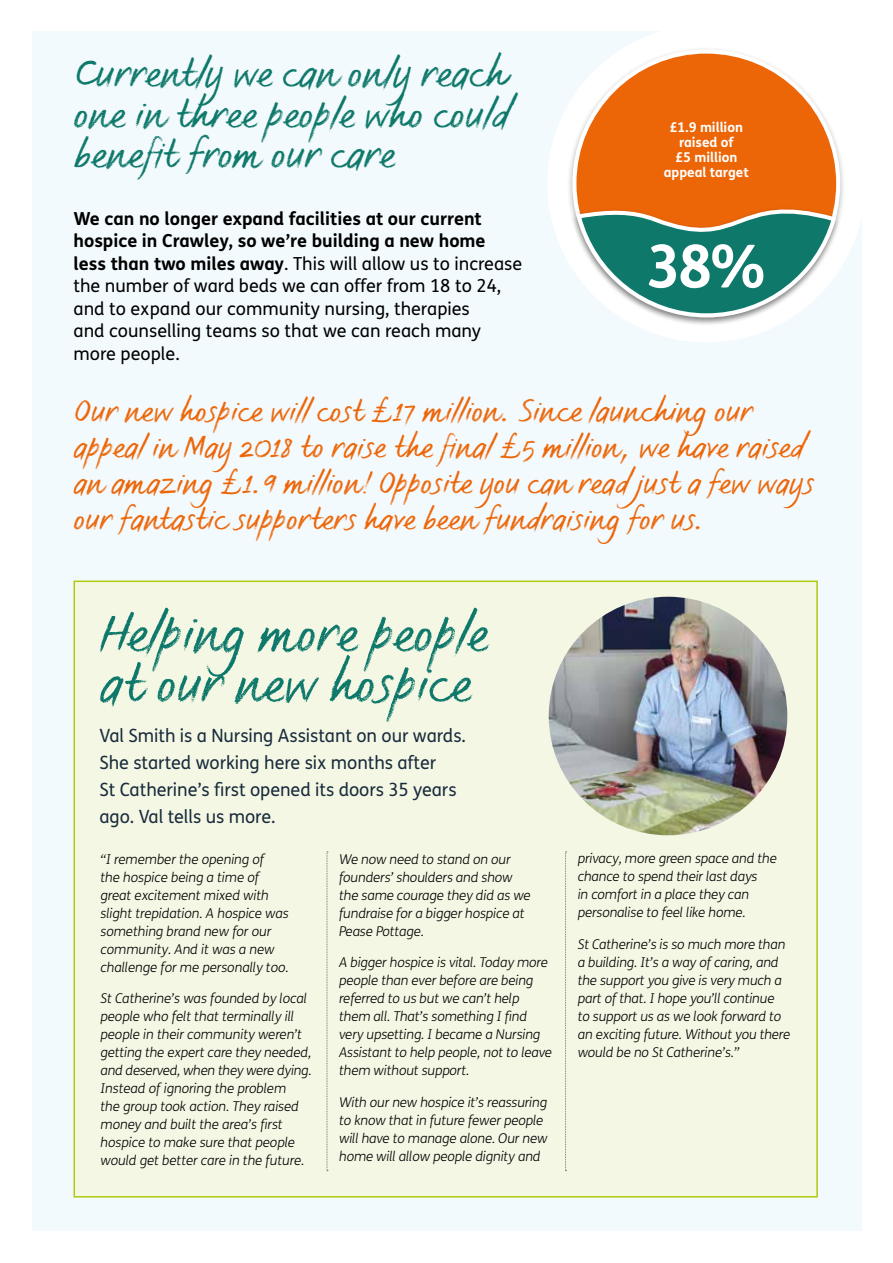
<style>
.page{position:relative;width:893px;height:1263px;background:#fff}
.page>*{position:absolute;margin:0;border:0;box-sizing:border-box;transform-origin:0 0}
.t1{font:700 59.4px "FS Me";color:#fff}
.t2{font:54.9px/50.4px "FS Sammy";color:#0e786a}
.t3{font:40.5px/40.5px "FS Sammy";color:#0e786a;text-align:justify}
.t4{font:31.5px/36px "FS Sammy";color:#ec6608}
.t5{font:18.3px/27px "FS Me";letter-spacing:-.005em;color:#192b3c}
.t6{font:18px/22.5px "FS Me";color:#000}
.t7{font:italic 300 13.5px/18px "FS Me";letter-spacing:-.01em;color:#000}
.t8{font:700 13.5px/15px "FS Me";letter-spacing:-.005em;color:#fff;text-align:center}
.s1{font-weight:700}
</style>
<div class="page">
<div style="left:32px;top:32px;width:829px;height:1199px;background:#f3fafd"></div>
<div style="left:74px;top:581px;width:743px;height:616px;background:#f4f7e4"></div>
<img style="left:549px;top:597px;width:238px;height:238px;border-radius:119px">
<svg style="left:565px;top:851px;width:2px;height:320px"></svg>
<svg style="left:327px;top:851px;width:1px;height:320px"></svg>
<div style="left:547px;top:25px;width:318px;height:317px;background:#fff;border-radius:50%"></div>
<div style="left:746px;top:0;width:144px;height:148px;background:#fff"></div>
<div style="left:566px;top:46px;width:279px;height:280px;background:#fff"></div>
<div style="left:574px;top:52px;width:264px;height:263px;background:#ec6608;border-radius:50%"></div>
<div style="left:570px;top:206px;width:271px;height:120px;background:#000;opacity:.3"></div>
<svg style="left:574px;top:191px;width:265px;height:128px"></svg>
<h3 class="t3" style="left:74px;top:52px;width:437px">Currently we can only reach one in three people who could benefit from our care</h3>
<p class="t6" style="left:74px;top:207px;width:450px"><span class="s1">We can no longer expand facilities at our current hospice in Crawley, so we’re building a new home less than two miles away</span>. This will allow us to increase the number of ward beds we can offer from 18 to 24, and to expand our community nursing, therapies<br>and counselling teams so that we can reach many more people.</p>
<h3 class="t4" style="left:74px;top:392px;width:742px">Our new hospice will cost £17 million. Since launching our appeal in May 2018 to raise the final £5 million, we have raised an amazing £1.9 million! Opposite you can read just a few ways our fantastic supporters have been fundraising for us.</h3>
<p class="t8" style="left:664px;top:119px;width:86px">£1.9 million raised of<br>£5 million appeal target</p>
<h1 class="t1" style="left:646px;top:221px;width:122px">38%</h1>
<h2 class="t2" style="left:99px;top:606px;width:389px">Helping more people at our new hospice</h2>
<h3 class="t5" style="left:99px;top:722px;width:368px">Val Smith is a Nursing Assistant on our wards.<br>She started working here six months after<br>St Catherine’s first opened its doors 35 years ago. Val tells us more.</h3>
<p class="t7" style="left:101px;top:849px;width:190px">“I remember the opening of<br>the hospice being a time of great excitement mixed with slight trepidation. A hospice was something brand new for our community. And it was a new challenge for me personally too.</p>
<p class="t7" style="left:101px;top:989px;width:213px">St Catherine’s was founded by local people who felt that terminally ill people in their community weren’t getting the expert care they needed, and deserved, when they were dying.<br>Instead of ignoring the problem<br>the group took action. They raised money and built the area’s first hospice to make sure that people would get better care in the future.</p>
<p class="t7" style="left:339px;top:849px;width:193px">We now need to stand on our founders’ shoulders and show the same courage they did as we fundraise for a bigger hospice at<br>Pease Pottage.</p>
<p class="t7" style="left:339px;top:953px;width:214px">A bigger hospice is vital. Today more people than ever before are being referred to us but we can’t help them all. That’s something I find very upsetting. I became a Nursing<br>Assistant to help people, not to leave them without support.</p>
<p class="t7" style="left:339px;top:1092px;width:210px">With our new hospice it’s reassuring to know that in future fewer people will have to manage alone. Our new home will allow people dignity and</p>
<p class="t7" style="left:578px;top:849px;width:201px">privacy, more green space and the chance to spend their last days<br>in comfort in a place they can personalise to feel like home.</p>
<p class="t7" style="left:578px;top:935px;width:214px">St Catherine’s is so much more than a building. It’s a way of caring, and the support you give is very much a part of that. I hope you’ll continue<br>to support us as we look forward to an exciting future. Without you there would be no St Catherine’s.”</p>
</div>
